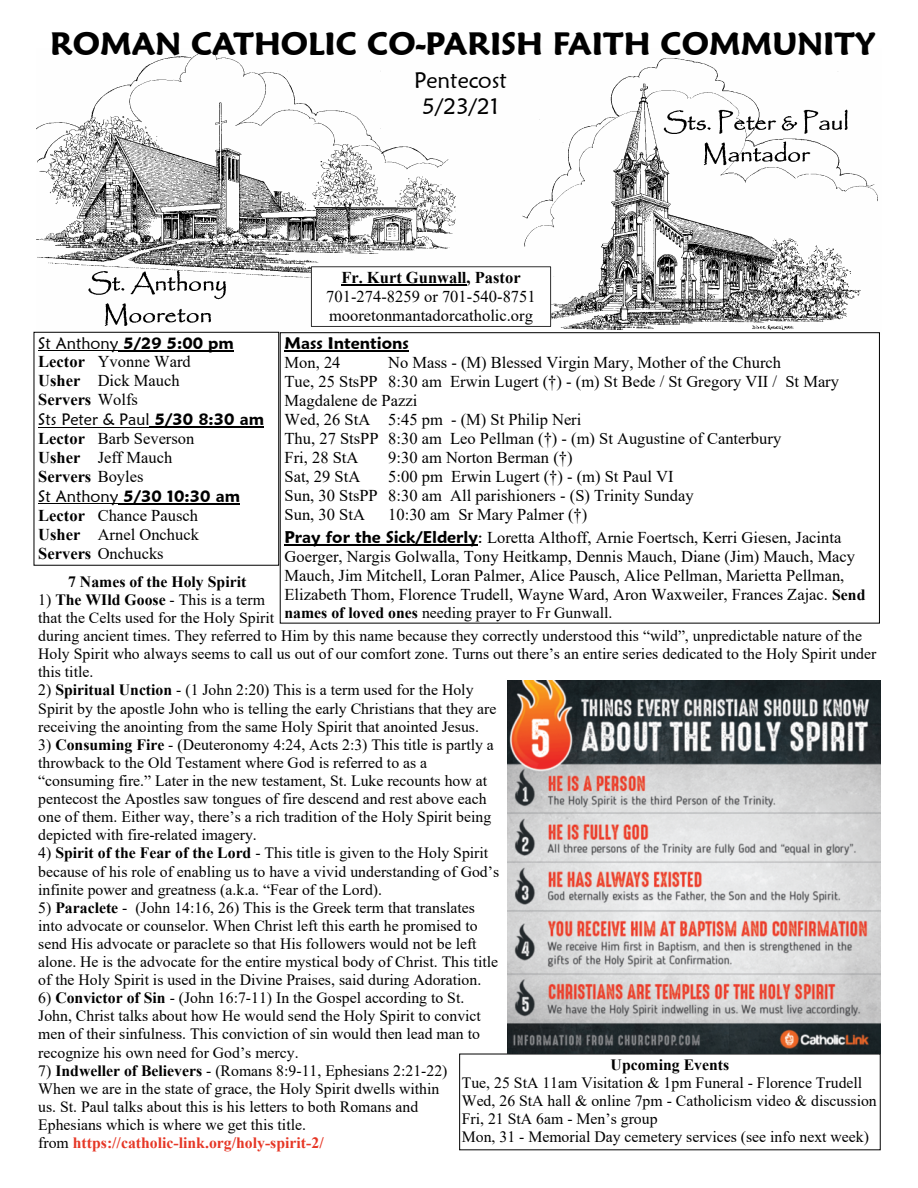
<style>
.page{position:relative;width:918px;height:1188px;background:#fff}
.page>*{position:absolute;margin:0;border:0;box-sizing:border-box;transform-origin:0 0}
.t1{font:600 31.5px "Maiandra GD";color:#000}
.t2{font:22.5px/27px "Maiandra GD";color:#000;text-align:center}
.t3{font:16.5px/18.9px "Times New Roman";color:#000}
.t4{font:600 16.5px "Maiandra GD";color:#000}
.t5{font:16.5px "Maiandra GD";color:#000}
.t6{font:700 16.5px "Times New Roman";color:#000}
.t7{font:15.75px/18.1px "Times New Roman";color:#000}
.t8{font:700 15.75px "Times New Roman";color:#000}
.s1{font-weight:400}
.s2{font-weight:700}
.s3{font-weight:600}
.s4{font-family:"Maiandra GD";font-weight:600}
.s5{font-family:"Maiandra GD"}
.s6{font-weight:700;font-size:15.75px}
.s7{font-weight:700;color:#e63726}
</style>
<div class="page">
<img style="left:37px;top:51px;width:841px;height:283px">
<div style="left:34px;top:332px;width:245px;height:234px;border:1px solid #000"></div>
<hr style="left:38px;top:350px;width:80px;height:1px;background:#000">
<hr style="left:118px;top:350px;width:116px;height:1px;background:#000">
<hr style="left:38px;top:427px;width:112px;height:1px;background:#000">
<hr style="left:150px;top:426px;width:114px;height:2px;background:#000">
<hr style="left:38px;top:503px;width:80px;height:1px;background:#000">
<hr style="left:118px;top:503px;width:122px;height:2px;background:#000">
<div style="left:280px;top:332px;width:600px;height:292px;border:1px solid #000"></div>
<hr style="left:285px;top:350px;width:124px;height:2px;background:#000">
<hr style="left:285px;top:544px;width:193px;height:2px;background:#000">
<div style="left:311px;top:267px;width:240px;height:59px;background:#fff"></div>
<div style="left:311px;top:266px;width:240px;height:61px;border:1px solid #000"></div>
<hr style="left:341px;top:284px;width:126px;height:2px;background:#000">
<img style="left:507px;top:680px;width:374px;height:374px">
<h1 class="t1" style="left:50px;top:31px;width:827px">ROMAN CATHOLIC CO-PARISH FAITH COMMUNITY</h1>
<h2 class="t2" style="left:414px;top:68px;width:94px">Pentecost<br>5/23/21</h2>
<p class="t6" style="left:341px;top:272px;width:181px">Fr. Kurt Gunwall, Pastor</p>
<p class="t3" style="left:326px;top:289px;width:211px">701-274-8259 or 701-540-8751 mooretonmantadorcatholic.org</p>
<p class="t4" style="left:38px;top:336px;width:197px"><span class="s1">St Anthony</span> 5/29 5:00 pm</p>
<p class="t3" style="left:38px;top:354px;width:154px"><span class="s2">Lector</span> Yvonne Ward<br><span class="s2">Usher</span> Dick Mauch<br><span class="s2">Servers</span> Wolfs</p>
<p class="t5" style="left:38px;top:413px;width:227px">Sts Peter &amp; Paul <span class="s3">5/30 8:30 am</span></p>
<p class="t3" style="left:38px;top:431px;width:158px"><span class="s2">Lector</span> Barb Severson<br><span class="s2">Usher</span> Jeff Mauch<br><span class="s2">Servers</span> Boyles</p>
<p class="t4" style="left:38px;top:490px;width:203px"><span class="s1">St Anthony</span> 5/30 10:30 am</p>
<p class="t3" style="left:38px;top:507px;width:162px;text-align:justify"><span class="s2">Lector</span> Chance Pausch <span class="s2">Usher</span> Arnel Onchuck <span class="s2">Servers</span> Onchucks</p>
<p class="t4" style="left:285px;top:337px;width:126px">Mass Intentions</p>
<p class="t3" style="left:285px;top:354px;width:57px">Mon, 24</p>
<p class="t3" style="left:285px;top:354px;width:556px;text-indent:104px">No Mass - (M) Blessed Virgin Mary, Mother of the Church<br>Tue, 25 StsPP 8:30 am Erwin Lugert (†) - (m) St Bede / St Gregory VII / St Mary Magdalene de Pazzi<br>Wed, 26 StA 5:45 pm - (M) St Philip Neri<br>Thu, 27 StsPP 8:30 am Leo Pellman (†) - (m) St Augustine of Canterbury<br>Fri, 28 StA</p>
<p class="t3" style="left:388px;top:449px;width:186px">9:30 am Norton Berman (†)</p>
<p class="t3" style="left:285px;top:468px;width:411px;text-indent:104px">5:00 pm Erwin Lugert (†) - (m) St Paul VI<br>Sun, 30 StsPP 8:30 am All parishioners - (S) Trinity Sunday<br>Sun, 30 StA</p>
<p class="t3" style="left:285px;top:468px;width:77px">Sat, 29 StA</p>
<p class="t3" style="left:285px;top:504px;width:558px;line-height:23.7px;text-indent:104px">10:30 am Sr Mary Palmer (†)<br><span class="s4">Pray for the Sick/Elderly</span><span class="s5">:</span> Loretta Althoff, Arnie Foertsch, Kerri Giesen, Jacinta</p>
<p class="t3" style="left:285px;top:548px;width:582px">Goerger, Nargis Golwalla, Tony Heitkamp, Dennis Mauch, Diane (Jim) Mauch, Macy<br>Mauch, Jim Mitchell, Loran Palmer, Alice Pausch, Alice Pellman, Marietta Pellman,<br>Elizabeth Thom, Florence Trudell, Wayne Ward, Aron Waxweiler, Frances Zajac. <span class="s6">Send</span></p>
<p class="t7" style="left:285px;top:605px;width:329px"><span class="s2">names of loved ones</span> needing prayer to Fr Gunwall.</p>
<p class="t8" style="left:68px;top:576px;width:180px">7 Names of the Holy Spirit</p>
<p class="t7" style="left:38px;top:592px;width:840px">1) <span class="s2">The WIld Goose</span> - This is a term<br>that the Celts used for the Holy Spirit<br>during ancient times. They referred to Him by this name because they correctly understood this “wild”, unpredictable nature of the Holy Spirit who always seems to call us out of our comfort zone. Turns out there’s an entire series dedicated to the Holy Spirit under this title.</p>
<p class="t7" style="left:38px;top:683px;width:460px">2) <span class="s2">Spiritual Unction</span> - (1 John 2:20) This is a term used for the Holy<br>Spirit by the apostle John who is telling the early Christians that they are receiving the anointing from the same Holy Spirit that anointed Jesus.</p>
<p class="t7" style="left:38px;top:737px;width:457px">3) <span class="s2">Consuming Fire</span> - (Deuteronomy 4:24, Acts 2:3) This title is partly a throwback to the Old Testament where God is referred to as a “consuming fire.” Later in the new testament, St. Luke recounts how at pentecost the Apostles saw tongues of fire descend and rest above each one of them. Either way, there’s a rich tradition of the Holy Spirit being depicted with fire-related imagery.</p>
<p class="t7" style="left:38px;top:846px;width:463px">4) <span class="s2">Spirit of the Fear of the Lord</span> - This title is given to the Holy Spirit because of his role of enabling us to have a vivid understanding of God’s infinite power and greatness (a.k.a. “Fear of the Lord).</p>
<p class="t7" style="left:38px;top:900px;width:461px">5) <span class="s2">Paraclete</span> - (John 14:16, 26) This is the Greek term that translates into advocate or counselor. When Christ left this earth he promised to send His advocate or paraclete so that His followers would not be left alone. He is the advocate for the entire mystical body of Christ. This title of the Holy Spirit is used in the Divine Praises, said during Adoration.</p>
<p class="t7" style="left:38px;top:990px;width:444px">6) <span class="s2">Convictor of Sin</span> - (John 16:7-11) In the Gospel according to St.<br>John, Christ talks about how He would send the Holy Spirit to convict men of their sinfulness. This conviction of sin would then lead man to recognize his own need for God’s mercy.</p>
<p class="t7" style="left:38px;top:1063px;width:411px">7) <span class="s2">Indweller of Believers</span> - (Romans 8:9-11, Ephesians 2:21-22)<br>When we are in the state of grace, the Holy Spirit dwells within us. St. Paul talks about this is his letters to both Romans and Ephesians which is where we get this title.<br>from <span class="s7">https://catholic-link.org/holy-spirit-2/</span></p>
<p class="t8" style="left:611px;top:1059px;width:120px">Upcoming Events</p>
<p class="t7" style="left:462px;top:1075px;width:417px">Tue, 25 StA 11am Visitation &amp; 1pm Funeral - Florence Trudell Wed, 26 StA hall &amp; online 7pm - Catholicism video &amp; discussion Fri, 21 StA 6am - Men’s group<br>Mon, 31 - Memorial Day cemetery services (see info next week)</p>
</div>
